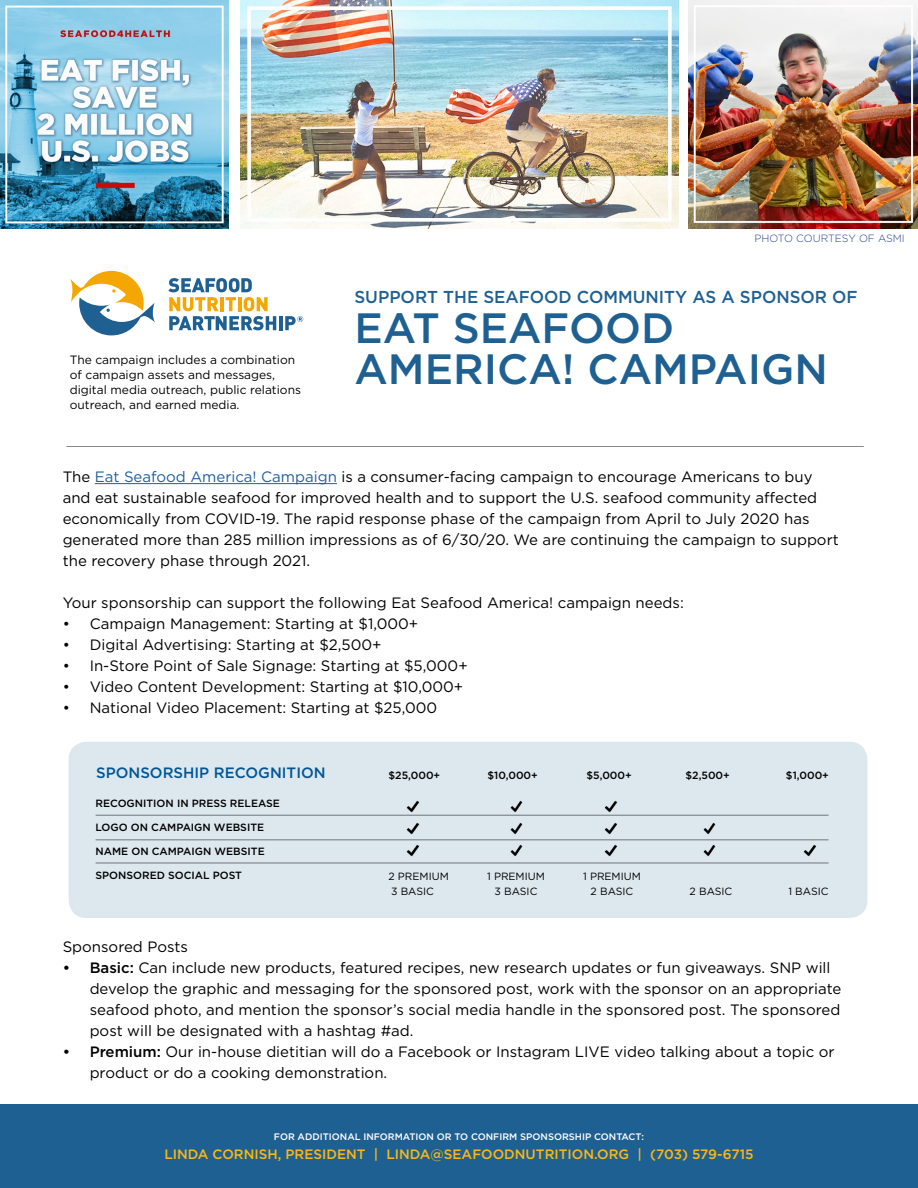
<style>
.page{position:relative;width:918px;height:1188px;background:#fff}
.page>*{position:absolute;margin:0;border:0;box-sizing:border-box;transform-origin:0 0}
.t1{font:500 42.3px/40.5px "Gotham";color:#1f6092}
.t2{font:500 17.25px "Gotham";color:#1f6092}
.t3{font:15px/21px "Gotham";color:#000}
.t4{font:500 15px "Gotham";color:#005695}
.t5{font:500 13.5px "Gotham";color:#fdb813}
.t6{font:12px/15px "Gotham";color:#000}
.t7{font:500 10.5px "Gotham";color:#000}
.t8{font:10.5px "Gotham";color:#000}
.t9{font:300 10.5px "Gotham";color:#25408f}
.t10{font:500 9.45px "Gotham";color:#fff}
.s1{color:#215e9e}
.s2{font-weight:500}
</style>
<div class="page">
<div style="left:0;top:1104px;width:918px;height:84px;background:#1f6092"></div>
<svg style="left:168px;top:278px;width:108px;height:52px"></svg>
<hr style="left:279px;top:316px;width:4px;height:14px;background:#1f6092">
<svg style="left:70px;top:271px;width:85px;height:64px"></svg>
<svg style="left:285px;top:316px;width:18px;height:14px"></svg>
<hr style="left:95px;top:483px;width:242px;height:1px;background:#215e9e">
<div style="left:69px;top:742px;width:798px;height:176px;background:#dde7ee;border-radius:18px"></div>
<hr style="left:96px;top:815px;width:733px;height:1px;background:#000">
<hr style="left:96px;top:863px;width:733px;height:1px;background:#000">
<hr style="left:96px;top:840px;width:733px;height:1px;background:#000">
<img style="left:406px;top:801px;width:13px;height:12px">
<img style="left:510px;top:800px;width:13px;height:13px">
<img style="left:604px;top:801px;width:13px;height:12px">
<img style="left:803px;top:845px;width:13px;height:12px">
<img style="left:703px;top:844px;width:13px;height:13px">
<img style="left:406px;top:845px;width:13px;height:12px">
<img style="left:510px;top:844px;width:13px;height:13px">
<img style="left:604px;top:845px;width:13px;height:12px">
<img style="left:703px;top:822px;width:13px;height:13px">
<img style="left:406px;top:823px;width:13px;height:12px">
<img style="left:510px;top:822px;width:13px;height:13px">
<img style="left:604px;top:823px;width:13px;height:12px">
<img style="left:0;top:0;width:228px;height:228px">
<img style="left:689px;top:0;width:229px;height:228px">
<img style="left:241px;top:0;width:437px;height:228px">
<hr style="left:66px;top:446px;width:798px;height:1px;background:#000">
<p class="t6" style="left:70px;top:352px;width:233px">The campaign includes a combination of campaign assets and messages, digital media outreach, public relations outreach, and earned media.</p>
<p class="t9" style="left:755px;top:231px;width:152px">PHOTO COURTESY OF ASMI</p>
<p class="t2" style="left:354px;top:286px;width:505px">SUPPORT THE SEAFOOD COMMUNITY AS A SPONSOR OF</p>
<h1 class="t1" style="left:354px;top:308px;width:475px">EAT SEAFOOD<br>AMERICA! CAMPAIGN</h1>
<p class="t3" style="left:63px;top:466px;width:778px">The <span class="s1">Eat Seafood America! Campaign</span> is a consumer-facing campaign to encourage Americans to buy and eat sustainable seafood for improved health and to support the U.S. seafood community affected economically from COVID-19. The rapid response phase of the campaign from April to July 2020 has generated more than 285 million impressions as of 6/30/20. We are continuing the campaign to support the recovery phase through 2021.</p>
<p class="t3" style="left:63px;top:592px;width:623px">Your sponsorship can support the following Eat Seafood America! campaign needs:</p>
<p class="t3" style="left:63px;top:613px;width:357px">• Campaign Management: Starting at $1,000+</p>
<p class="t3" style="left:63px;top:634px;width:320px">• Digital Advertising: Starting at $2,500+</p>
<p class="t3" style="left:63px;top:655px;width:407px">• In-Store Point of Sale Signage: Starting at $5,000+</p>
<p class="t3" style="left:63px;top:676px;width:402px">• Video Content Development: Starting at $10,000+</p>
<p class="t3" style="left:63px;top:697px;width:376px">• National Video Placement: Starting at $25,000</p>
<p class="t4" style="left:96px;top:763px;width:231px">SPONSORSHIP RECOGNITION</p>
<p class="t7" style="left:96px;top:797px;width:186px">RECOGNITION IN PRESS RELEASE</p>
<p class="t7" style="left:96px;top:821px;width:170px">LOGO ON CAMPAIGN WEBSITE</p>
<p class="t7" style="left:96px;top:845px;width:171px">NAME ON CAMPAIGN WEBSITE</p>
<p class="t7" style="left:96px;top:869px;width:148px">SPONSORED SOCIAL POST</p>
<p class="t7" style="left:388px;top:769px;width:53px">$25,000+</p>
<p class="t7" style="left:488px;top:769px;width:52px">$10,000+</p>
<p class="t7" style="left:586px;top:769px;width:47px">$5,000+</p>
<p class="t7" style="left:686px;top:769px;width:46px">$2,500+</p>
<p class="t7" style="left:786px;top:769px;width:44px">$1,000+</p>
<p class="t8" style="left:388px;top:870px;width:62px">2 PREMIUM</p>
<p class="t8" style="left:487px;top:870px;width:59px">1 PREMIUM</p>
<p class="t8" style="left:583px;top:870px;width:59px">1 PREMIUM</p>
<p class="t8" style="left:391px;top:885px;width:44px">3 BASIC</p>
<p class="t8" style="left:495px;top:885px;width:44px">3 BASIC</p>
<p class="t8" style="left:591px;top:885px;width:44px">2 BASIC</p>
<p class="t8" style="left:690px;top:885px;width:44px">2 BASIC</p>
<p class="t8" style="left:788px;top:885px;width:42px">1 BASIC</p>
<p class="t3" style="left:63px;top:936px;width:127px">Sponsored Posts</p>
<p class="t3" style="left:90px;top:957px;width:753px;text-indent:-27px"><span class="s2">• Basic:</span> Can include new products, featured recipes, new research updates or fun giveaways. SNP will develop the graphic and messaging for the sponsored post, work with the sponsor on an appropriate seafood photo, and mention the sponsor’s social media handle in the sponsored post. The sponsored post will be designated with a hashtag #ad.</p>
<p class="t3" style="left:90px;top:1041px;width:746px;text-indent:-27px"><span class="s2">• Premium:</span> Our in-house dietitian will do a Facebook or Instagram LIVE video talking about a topic or product or do a cooking demonstration.</p>
<p class="t10" style="left:274px;top:1131px;width:372px">FOR ADDITIONAL INFORMATION OR TO CONFIRM SPONSORSHIP CONTACT:</p>
<p class="t5" style="left:164px;top:1145px;width:591px">LINDA CORNISH, PRESIDENT | LINDA@SEAFOODNUTRITION.ORG | (703) 579-6715</p>
</div>
